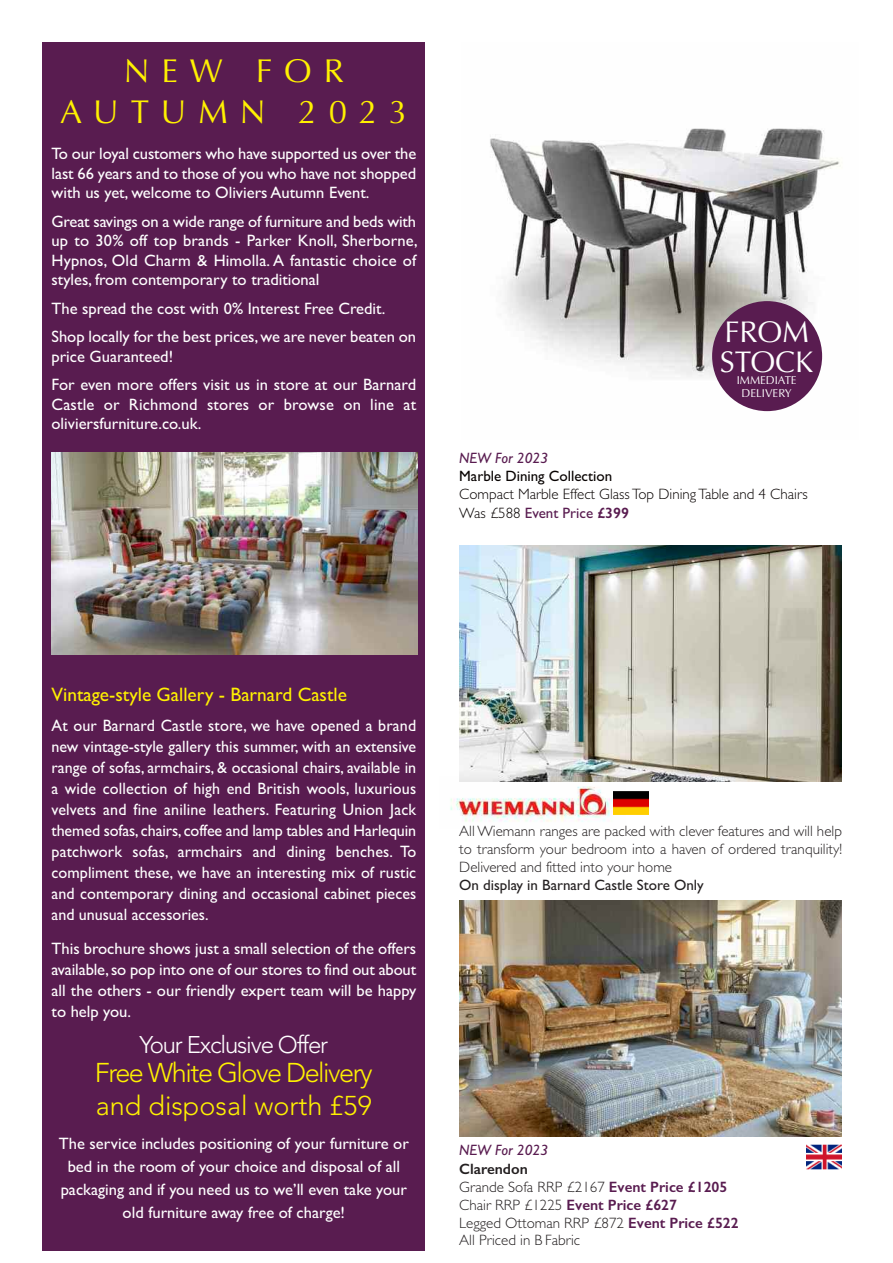
<style>
.page{position:relative;width:893px;height:1263px;background:#fff}
.page>*{position:absolute;margin:0;border:0;box-sizing:border-box;transform-origin:0 0}
.t1{font:33px/41.1px "Optima";letter-spacing:.36em;color:#fff101;text-align:center}
.t2{font:30px/29.5px "Optima";color:#fff}
.t3{font:300 27px/32.4px "Avenir";letter-spacing:-.055em;color:#fff101}
.t4{font:300 24px "Avenir";letter-spacing:-.05em;color:#fff}
.t5{font:19.5px "Gill Sans";color:#fff101}
.t6{font:16.5px/21px "Gill Sans";color:#fff;text-align:justify}
.t7{font:300 15px/17.9px "Gill Sans";color:#231f20}
.t8{font:300 15px/18.6px "Gill Sans";color:#080302}
.t9{font:15px "Gill Sans";color:#231f20}
.t10{font:15px "Gill Sans";color:#080302}
.t11{font:italic 15px "Gill Sans";color:#591c50}
.t12{font:11.4px/12.9px "Optima";color:#fff;text-align:center}
.s1{font-weight:400;color:#591c50}
.s2{font-weight:600;color:#591c50}
.s3{font-weight:600}
</style>
<div class="page">
<img style="left:450px;top:781px;width:175px;height:41px">
<img style="left:613px;top:792px;width:35px;height:23px">
<img style="left:459px;top:900px;width:383px;height:236px">
<img style="left:459px;top:545px;width:383px;height:236px">
<img style="left:490px;top:128px;width:351px;height:284px">
<div style="left:43px;top:43px;width:382px;height:1208px;background:#591c50"></div>
<img style="left:51px;top:453px;width:367px;height:202px">
<div style="left:712px;top:301px;width:110px;height:110px;background:#591c50;border-radius:50%"></div>
<img style="left:807px;top:1145px;width:35px;height:24px">
<h1 class="t1" style="left:60px;top:51px;width:349px">NEW FOR<br>AUTUMN 2023</h1>
<p class="t6" style="left:52px;top:144px;width:366px;line-height:19.5px">To our loyal customers who have supported us over the last 66 years and to those of you who have not shopped with us yet, welcome to Oliviers Autumn Event.</p>
<p class="t6" style="left:52px;top:211px;width:368px;line-height:19.5px">Great savings on a wide range of furniture and beds with up to 30% off top brands - Parker Knoll, Sherborne, Hypnos, Old Charm &amp; Himolla. A fantastic choice of styles, from contemporary to traditional</p>
<p class="t6" style="left:52px;top:294px;width:366px;line-height:28.5px">The spread the cost with 0% Interest Free Credit.<br>Shop locally for the best prices, we are never beaten on</p>
<p class="t6" style="left:52px;top:342px;width:366px;line-height:28.5px">price Guaranteed!<br>For even more offers visit us in store at our Barnard</p>
<p class="t6" style="left:52px;top:394px;width:366px;line-height:19.5px">Castle or Richmond stores or browse on line at oliviersfurniture.co.uk.</p>
<h2 class="t2" style="left:720px;top:317px;width:95px">FROM<br>STOCK</h2>
<p class="t12" style="left:737px;top:374px;width:61px">IMMEDIATE<br>DELIVERY</p>
<p class="t11" style="left:459px;top:449px;width:90px">NEW For 2023</p>
<p class="t10" style="left:459px;top:467px;width:154px">Marble Dining Collection</p>
<p class="t8" style="left:459px;top:485px;width:350px">Compact Marble Effect Glass Top Dining Table and 4 Chairs<br>Was £588 <span class="s1">Event Price</span> <span class="s2">£399</span></p>
<p class="t5" style="left:52px;top:682px;width:297px">Vintage-style Gallery - Barnard Castle</p>
<p class="t6" style="left:52px;top:714px;width:366px">At our Barnard Castle store, we have opened a brand new vintage-style gallery this summer, with an extensive range of sofas, armchairs, &amp; occasional chairs, available in a wide collection of high end British wools, luxurious velvets and fine aniline leathers. Featuring Union Jack themed sofas, chairs, coffee and lamp tables and Harlequin patchwork sofas, armchairs and dining benches. To compliment these, we have an interesting mix of rustic and contemporary dining and occasional cabinet pieces and unusual accessories.</p>
<p class="t6" style="left:52px;top:938px;width:366px">This brochure shows just a small selection of the offers available, so pop into one of our stores to find out about all the others - our friendly expert team will be happy to help you.</p>
<h3 class="t4" style="left:139px;top:1030px;width:190px">Your Exclusive Offer</h3>
<h3 class="t3" style="left:95px;top:1057px;width:279px">Free White Glove Delivery and disposal worth £59</h3>
<p class="t6" style="left:59px;top:1131px;width:352px;line-height:23.1px;text-align:center">The service includes positioning of your furniture or bed in the room of your choice and disposal of all packaging and if you need us to we’ll even take your old furniture away free of charge!</p>
<p class="t7" style="left:459px;top:822px;width:384px;text-align:justify">All Wiemann ranges are packed with clever features and will help to transform your bedroom into a haven of ordered tranquility!<br>Delivered and fitted into your home</p>
<p class="t9" style="left:459px;top:876px;width:246px">On display in Barnard Castle Store Only</p>
<p class="t11" style="left:459px;top:1141px;width:90px">NEW For 2023</p>
<p class="t7" style="left:459px;top:1160px;width:281px"><span class="s3">Clarendon<br></span>Grande Sofa RRP £2167 <span class="s2">Event Price £1205<br></span>Chair RRP £1225 <span class="s2">Event Price £627<br></span>Legged Ottoman RRP £872 <span class="s2">Event Price £522<br></span>All Priced in B Fabric</p>
</div>
